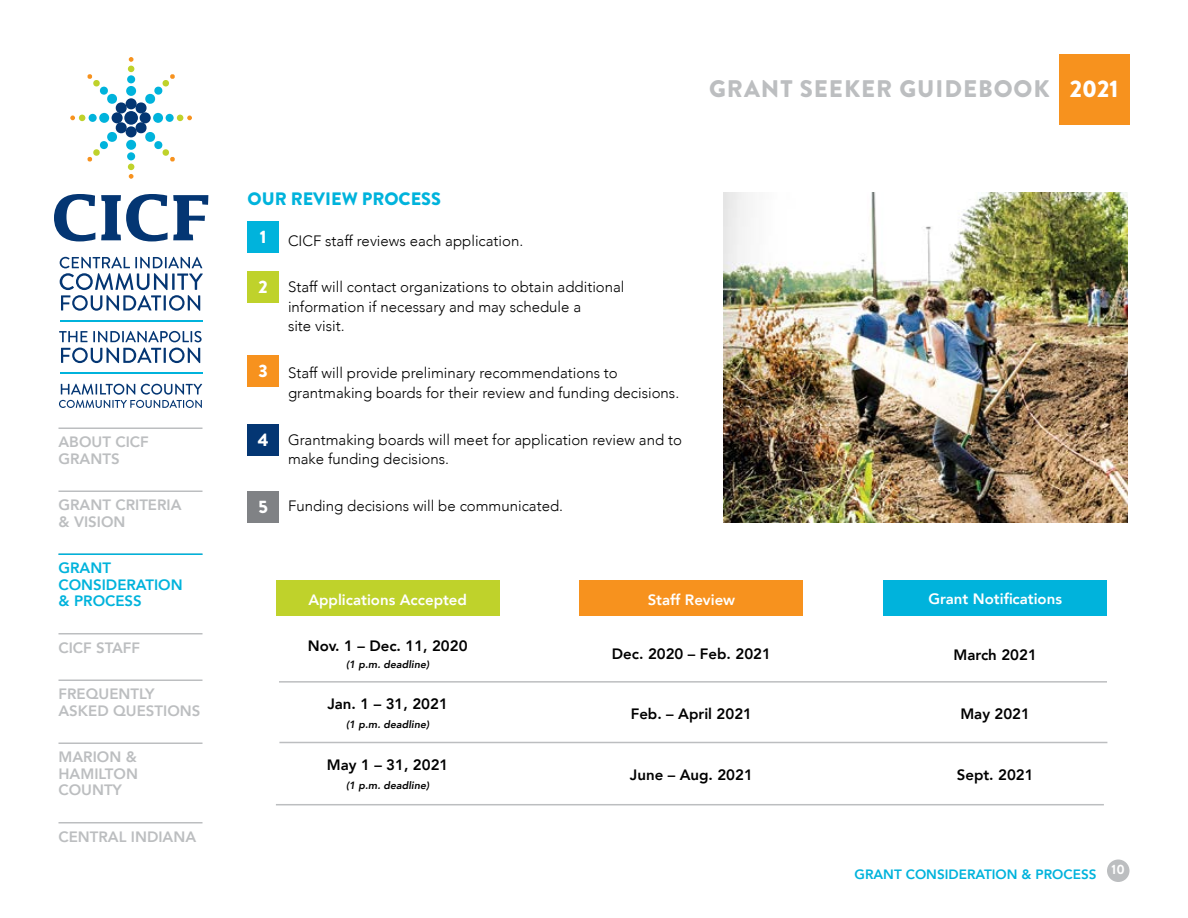
<style>
.page{position:relative;width:1188px;height:918px;background:#fff}
.page>*{position:absolute;margin:0;border:0;box-sizing:border-box;transform-origin:0 0}
.t1{font:900 24px "Brandon Grotesque";letter-spacing:.04em;color:#bcbec0}
.t2{font:900 18px "Brandon Grotesque";color:#00b3dc}
.t3{font:900 18px "Brandon Grotesque";color:#fff}
.t4{font:300 15px/19.5px "Avenir";color:#000}
.t5{font:800 15px "Avenir";color:#000}
.t6{font:800 15px/16.5px "Avenir";color:#bcbec0}
.t7{font:800 15px "Avenir";color:#fff}
.t8{font:800 15px/16.5px "Avenir";color:#00b3dc}
.t9{font:800 13.5px "Avenir";color:#00b3dc}
.t10{font:700 13.5px "Brandon Grotesque";color:#fff}
.t11{font:italic 800 10.5px "Avenir";color:#000}
.s1{color:#fff}
</style>
<div class="page">
<div style="left:1107px;top:860px;width:23px;height:22px;background:#bcbec0;border-radius:50%"></div>
<div style="left:1059px;top:54px;width:71px;height:71px;background:#f7921e"></div>
<svg style="left:54px;top:194px;width:41px;height:47px"></svg>
<svg style="left:101px;top:194px;width:107px;height:47px"></svg>
<svg style="left:60px;top:257px;width:143px;height:54px"></svg>
<svg style="left:59px;top:331px;width:28px;height:11px"></svg>
<svg style="left:93px;top:331px;width:109px;height:11px"></svg>
<svg style="left:61px;top:348px;width:139px;height:15px"></svg>
<svg style="left:70px;top:57px;width:122px;height:122px"></svg>
<hr style="left:60px;top:320px;width:142px;height:2px;background:#00b3dc">
<hr style="left:60px;top:372px;width:142px;height:2px;background:#00b3dc">
<svg style="left:59px;top:384px;width:143px;height:24px"></svg>
<hr style="left:58px;top:428px;width:144px;height:1px;background:#bcbec0">
<hr style="left:58px;top:490px;width:144px;height:2px;background:#bcbec0">
<hr style="left:58px;top:633px;width:144px;height:1px;background:#bcbec0">
<hr style="left:58px;top:680px;width:144px;height:1px;background:#bcbec0">
<hr style="left:58px;top:742px;width:144px;height:2px;background:#bcbec0">
<hr style="left:58px;top:822px;width:144px;height:2px;background:#bcbec0">
<hr style="left:58px;top:554px;width:144px;height:1px;background:#00b3dc">
<div style="left:248px;top:221px;width:31px;height:32px;background:#00b3dc"></div>
<div style="left:248px;top:272px;width:31px;height:31px;background:#bfd22b"></div>
<div style="left:248px;top:355px;width:31px;height:32px;background:#f7921e"></div>
<div style="left:248px;top:424px;width:31px;height:32px;background:#043673"></div>
<div style="left:248px;top:491px;width:31px;height:32px;background:#808285"></div>
<div style="left:276px;top:580px;width:223px;height:36px;background:#bfd22b"></div>
<div style="left:580px;top:580px;width:223px;height:36px;background:#f7921e"></div>
<div style="left:883px;top:580px;width:224px;height:36px;background:#00b3dc"></div>
<hr style="left:279px;top:681px;width:828px;height:2px;background:#bcbec0">
<hr style="left:279px;top:742px;width:828px;height:1px;background:#bcbec0">
<hr style="left:276px;top:804px;width:828px;height:1px;background:#bcbec0">
<img style="left:723px;top:192px;width:404px;height:331px">
<p class="t6" style="left:58px;top:434px;width:92px">ABOUT CICF<br>GRANTS</p>
<p class="t6" style="left:58px;top:497px;width:125px">GRANT CRITERIA &amp; VISION</p>
<p class="t8" style="left:58px;top:560px;width:126px">GRANT<br>CONSIDERATION &amp; PROCESS</p>
<p class="t6" style="left:58px;top:639px;width:83px">CICF STAFF</p>
<p class="t6" style="left:58px;top:686px;width:143px">FREQUENTLY<br>ASKED QUESTIONS</p>
<p class="t6" style="left:58px;top:749px;width:81px;text-align:justify">MARION &amp; HAMILTON COUNTY</p>
<p class="t6" style="left:58px;top:828px;width:139px">CENTRAL INDIANA</p>
<h1 class="t1" style="left:709px;top:71px;width:411px">GRANT SEEKER GUIDEBOOK <span class="s1">2021</span></h1>
<p class="t2" style="left:248px;top:186px;width:195px">OUR REVIEW PROCESS</p>
<p class="t4" style="left:288px;top:231px;width:237px">CICF staff reviews each application.</p>
<p class="t4" style="left:288px;top:278px;width:338px">Staff will contact organizations to obtain additional information if necessary and may schedule a<br>site visit.</p>
<p class="t4" style="left:288px;top:363px;width:393px">Staff will provide preliminary recommendations to grantmaking boards for their review and funding decisions.</p>
<p class="t4" style="left:288px;top:430px;width:396px">Grantmaking boards will meet for application review and to make funding decisions.</p>
<p class="t4" style="left:288px;top:496px;width:277px">Funding decisions will be communicated.</p>
<p class="t3" style="left:260px;top:224px;width:8px">1</p>
<p class="t3" style="left:259px;top:274px;width:11px">2</p>
<p class="t3" style="left:259px;top:358px;width:11px">3</p>
<p class="t3" style="left:258px;top:427px;width:12px">4</p>
<p class="t3" style="left:259px;top:494px;width:11px">5</p>
<p class="t7" style="left:308px;top:588px;width:160px">Applications Accepted</p>
<p class="t7" style="left:648px;top:588px;width:89px">Staff Review</p>
<p class="t7" style="left:928px;top:587px;width:135px">Grant Notifications</p>
<p class="t5" style="left:612px;top:642px;width:161px">Dec. 2020 – Feb. 2021</p>
<p class="t5" style="left:954px;top:643px;width:85px">March 2021</p>
<p class="t5" style="left:308px;top:634px;width:161px">Nov. 1 – Dec. 11, 2020</p>
<p class="t11" style="left:346px;top:659px;width:85px">(1 p.m. deadline)</p>
<p class="t5" style="left:327px;top:692px;width:122px">Jan. 1 – 31, 2021</p>
<p class="t11" style="left:346px;top:718px;width:85px">(1 p.m. deadline)</p>
<p class="t5" style="left:327px;top:753px;width:123px">May 1 – 31, 2021</p>
<p class="t11" style="left:346px;top:779px;width:85px">(1 p.m. deadline)</p>
<p class="t5" style="left:631px;top:702px;width:123px">Feb. – April 2021</p>
<p class="t5" style="left:960px;top:702px;width:71px">May 2021</p>
<p class="t5" style="left:630px;top:763px;width:124px">June – Aug. 2021</p>
<p class="t5" style="left:957px;top:763px;width:78px">Sept. 2021</p>
<p class="t9" style="left:855px;top:864px;width:243px">GRANT CONSIDERATION &amp; PROCESS</p>
<p class="t10" style="left:1112px;top:860px;width:15px">10</p>
</div>
